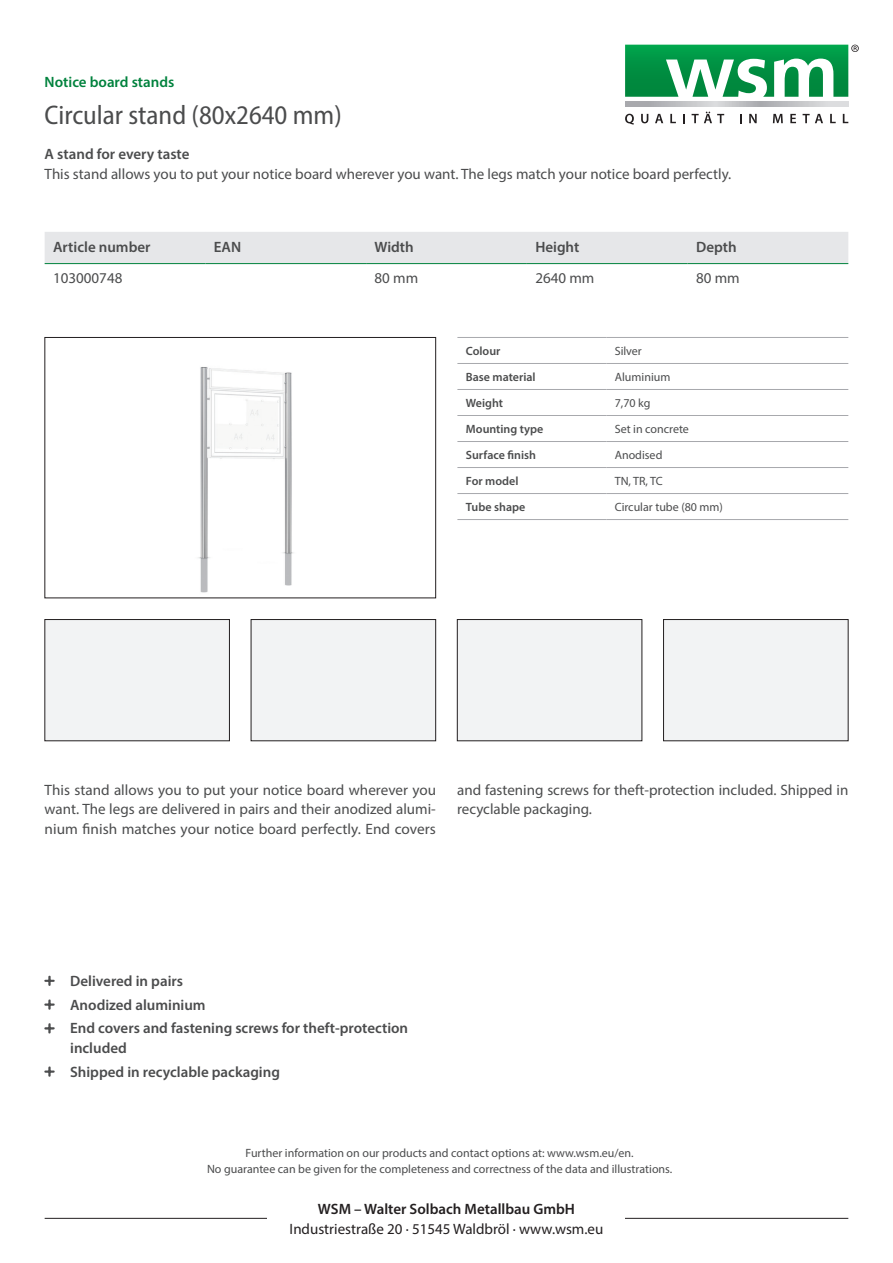
<style>
.page{position:relative;width:893px;height:1263px;background:#fff}
.page>*{position:absolute;margin:0;border:0;box-sizing:border-box;transform-origin:0 0}
.t1{font:semi-condensed 27px "Myriad Pro";color:#4b4c4d}
.t2{font:15px/19.5px "Myriad Pro";color:#4b4c4d;text-align:justify}
.t3{font:600 15px/23.7px "Myriad Pro";color:#4b4c4d}
.t4{font:15px "Myriad Pro";color:#231f20}
.t5{font:600 15px "Myriad Pro";color:#231f20}
.t6{font:600 15px "Myriad Pro";color:#00823d}
.t7{font:12px/16.5px "Myriad Pro";color:#4b4c4d;text-align:center}
.t8{font:600 12px "Myriad Pro";color:#4b4c4d}
</style>
<div class="page">
<img style="left:198px;top:367px;width:95px;height:226px">
<div style="left:45px;top:337px;width:391px;height:261px;border:1px solid #231f20"></div>
<div style="left:45px;top:619px;width:184px;height:122px;background:#f2f3f4"></div>
<div style="left:45px;top:619px;width:185px;height:122px;border:1px solid #231f20"></div>
<div style="left:251px;top:619px;width:185px;height:122px;background:#f2f3f4"></div>
<div style="left:251px;top:619px;width:185px;height:122px;border:1px solid #231f20"></div>
<div style="left:663px;top:619px;width:185px;height:122px;background:#f2f3f4"></div>
<div style="left:663px;top:619px;width:185px;height:122px;border:1px solid #231f20"></div>
<div style="left:457px;top:619px;width:185px;height:122px;background:#f2f3f4"></div>
<div style="left:457px;top:619px;width:185px;height:122px;border:1px solid #231f20"></div>
<div style="left:45px;top:232px;width:803px;height:31px;background:#e6e7e9"></div>
<hr style="left:45px;top:263px;width:160px;height:1px;background:#00823d">
<hr style="left:205px;top:263px;width:161px;height:1px;background:#00823d">
<hr style="left:366px;top:263px;width:161px;height:1px;background:#00823d">
<hr style="left:527px;top:263px;width:161px;height:1px;background:#00823d">
<hr style="left:688px;top:263px;width:160px;height:1px;background:#00823d">
<hr style="left:457px;top:337px;width:149px;height:1px;background:#a8a9ad">
<hr style="left:606px;top:337px;width:242px;height:1px;background:#a8a9ad">
<hr style="left:457px;top:363px;width:149px;height:1px;background:#a8a9ad">
<hr style="left:606px;top:363px;width:242px;height:1px;background:#a8a9ad">
<hr style="left:457px;top:389px;width:149px;height:1px;background:#a8a9ad">
<hr style="left:606px;top:389px;width:242px;height:1px;background:#a8a9ad">
<hr style="left:457px;top:415px;width:149px;height:1px;background:#a8a9ad">
<hr style="left:606px;top:415px;width:242px;height:1px;background:#a8a9ad">
<hr style="left:457px;top:441px;width:149px;height:1px;background:#a8a9ad">
<hr style="left:606px;top:441px;width:242px;height:1px;background:#a8a9ad">
<hr style="left:457px;top:467px;width:149px;height:1px;background:#a8a9ad">
<hr style="left:606px;top:467px;width:242px;height:1px;background:#a8a9ad">
<hr style="left:457px;top:493px;width:149px;height:1px;background:#a8a9ad">
<hr style="left:606px;top:493px;width:242px;height:1px;background:#a8a9ad">
<hr style="left:457px;top:519px;width:149px;height:1px;background:#a8a9ad">
<hr style="left:606px;top:519px;width:242px;height:1px;background:#a8a9ad">
<hr style="left:45px;top:1218px;width:803px;height:1px;background:#231f20">
<svg style="left:625px;top:114px;width:9px;height:11px"></svg>
<svg style="left:641px;top:114px;width:7px;height:9px"></svg>
<svg style="left:655px;top:114px;width:8px;height:9px"></svg>
<svg style="left:670px;top:114px;width:6px;height:9px"></svg>
<svg style="left:683px;top:114px;width:2px;height:9px"></svg>
<svg style="left:692px;top:112px;width:32px;height:11px"></svg>
<svg style="left:749px;top:114px;width:8px;height:9px"></svg>
<svg style="left:773px;top:114px;width:10px;height:9px"></svg>
<svg style="left:790px;top:114px;width:6px;height:9px"></svg>
<svg style="left:803px;top:114px;width:20px;height:9px"></svg>
<svg style="left:830px;top:114px;width:6px;height:9px"></svg>
<svg style="left:843px;top:114px;width:5px;height:9px"></svg>
<hr style="left:625px;top:106px;width:223px;height:1px;background:#636366">
<svg style="left:625px;top:102px;width:223px;height:4px"></svg>
<svg style="left:625px;top:45px;width:234px;height:52px"></svg>
<div style="left:268px;top:1203px;width:357px;height:30px;background:#fff"></div>
<p class="t6" style="left:45px;top:72px;width:131px">Notice board stands</p>
<h1 class="t1" style="left:45px;top:99px;width:299px">Circular stand (80x2640 mm)</h1>
<p class="t3" style="left:45px;top:142px;width:146px">A stand for every taste</p>
<p class="t2" style="left:45px;top:164px;width:688px">This stand allows you to put your notice board wherever you want. The legs match your notice board perfectly.</p>
<p class="t3" style="left:53px;top:234px;width:99px">Article number</p>
<p class="t3" style="left:214px;top:234px;width:29px">EAN</p>
<p class="t3" style="left:375px;top:234px;width:41px">Width</p>
<p class="t3" style="left:535px;top:234px;width:46px">Height</p>
<p class="t3" style="left:696px;top:234px;width:42px">Depth</p>
<p class="t2" style="left:53px;top:268px;width:71px">103000748</p>
<p class="t2" style="left:375px;top:268px;width:45px">80 mm</p>
<p class="t2" style="left:535px;top:268px;width:60px">2640 mm</p>
<p class="t2" style="left:696px;top:268px;width:45px">80 mm</p>
<p class="t8" style="left:466px;top:343px;width:36px">Colour</p>
<p class="t7" style="left:615px;top:342px;width:29px">Silver</p>
<p class="t8" style="left:466px;top:369px;width:71px">Base material</p>
<p class="t7" style="left:615px;top:368px;width:57px">Aluminium</p>
<p class="t8" style="left:466px;top:395px;width:39px">Weight</p>
<p class="t7" style="left:615px;top:394px;width:37px">7,70 kg</p>
<p class="t8" style="left:466px;top:421px;width:79px">Mounting type</p>
<p class="t7" style="left:615px;top:420px;width:76px">Set in concrete</p>
<p class="t8" style="left:466px;top:447px;width:72px">Surface finish</p>
<p class="t7" style="left:615px;top:446px;width:49px">Anodised</p>
<p class="t8" style="left:466px;top:473px;width:54px">For model</p>
<p class="t7" style="left:615px;top:472px;width:49px">TN, TR, TC</p>
<p class="t8" style="left:466px;top:499px;width:61px">Tube shape</p>
<p class="t7" style="left:615px;top:498px;width:110px">Circular tube (80 mm)</p>
<p class="t2" style="left:45px;top:780px;width:393px">This stand allows you to put your notice board wherever you want. The legs are delivered in pairs and their anodized alumi&shy;nium finish matches your notice board perfectly. End covers</p>
<p class="t2" style="left:457px;top:780px;width:393px">and fastening screws for theft-protection included. Shipped in recyclable packaging.</p>
<p class="t3" style="left:70px;top:968px;width:340px">Delivered in pairs<br>Anodized aluminium<br>End covers and fastening screws for theft-protection</p>
<p class="t3" style="left:70px;top:1035px;width:211px">included<br>Shipped in recyclable packaging</p>
<p class="t7" style="left:207px;top:1144px;width:467px">Further information on our products and contact options at: www.wsm.eu/en.<br>No guarantee can be given for the completeness and correctness of the data and illustrations.</p>
<p class="t5" style="left:318px;top:1199px;width:259px">WSM – Walter Solbach Metallbau GmbH</p>
<p class="t4" style="left:290px;top:1219px;width:315px">Industriestraße 20 · 51545 Waldbröl · www.wsm.eu</p>
</div>
